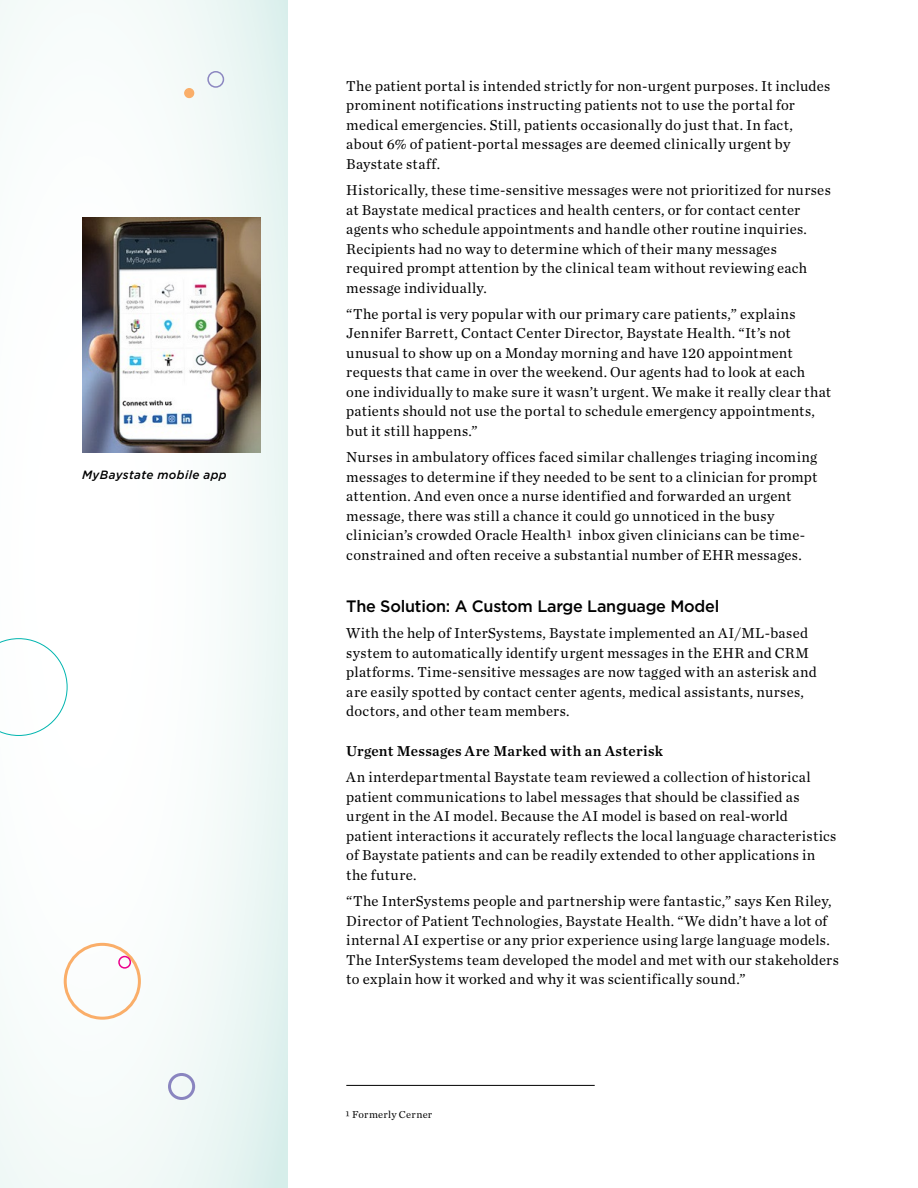
<style>
.page{position:relative;width:918px;height:1188px;background:#fff}
.page>*{position:absolute;margin:0;border:0;box-sizing:border-box;transform-origin:0 0}
.t1{font:500 16.5px "Gotham";letter-spacing:-.015em;color:#000}
.t2{font:15px/19.5px "Chronicle Text G1";letter-spacing:.02em;color:#000}
.t3{font:15px "Chronicle Text G1 Semi";letter-spacing:.02em;color:#000}
.t4{font:italic 500 12px "Gotham";letter-spacing:.03em;color:#000}
.t5{font:10.5px "Chronicle Text G1";letter-spacing:.02em;color:#000}
</style>
<div class="page">
<div style="left:0;top:0;width:288px;height:1188px;background:linear-gradient(to right,#fff,#ecf7f5)"></div>
<div style="left:168px;top:1073px;width:27px;height:27px;border:3px solid #8a85c0;border-radius:50%"></div>
<div style="left:207px;top:71px;width:17px;height:17px;border:2px solid #8c87c1;border-radius:50%"></div>
<div style="left:185px;top:89px;width:9px;height:9px;background:#faae69;border-radius:50%"></div>
<div style="left:184px;top:88px;width:10px;height:10px;border:1px solid #faae69;border-radius:50%"></div>
<div style="left:64px;top:943px;width:77px;height:77px;border:3px solid #faae69;border-radius:50%"></div>
<div style="left:118px;top:956px;width:13px;height:13px;border:2px solid #ec008c;border-radius:50%"></div>
<svg style="left:0;top:638px;width:68px;height:98px"></svg>
<hr style="left:346px;top:1085px;width:249px;height:1px;background:#000">
<img style="left:82px;top:217px;width:179px;height:236px">
<p class="t4" style="left:82px;top:467px;width:146px">MyBaystate mobile app</p>
<p class="t2" style="left:346px;top:75px;width:485px">The patient portal is intended strictly for non-urgent purposes. It includes prominent notifications instructing patients not to use the portal for medical emergencies. Still, patients occasionally do just that. In fact, about 6% of patient-portal messages are deemed clinically urgent by Baystate staff.</p>
<p class="t2" style="left:346px;top:180px;width:486px">Historically, these time-sensitive messages were not prioritized for nurses at Baystate medical practices and health centers, or for contact center agents who schedule appointments and handle other routine inquiries.<br>Recipients had no way to determine which of their many messages required prompt attention by the clinical team without reviewing each message individually.</p>
<p class="t2" style="left:346px;top:303px;width:486px">“The portal is very popular with our primary care patients,” explains Jennifer Barrett, Contact Center Director, Baystate Health. “It’s not unusual to show up on a Monday morning and have 120 appointment requests that came in over the weekend. Our agents had to look at each one individually to make sure it wasn’t urgent. We make it really clear that patients should not use the portal to schedule emergency appointments, but it still happens.”</p>
<p class="t2" style="left:346px;top:447px;width:473px">Nurses in ambulatory offices faced similar challenges triaging incoming messages to determine if they needed to be sent to a clinician for prompt attention. And even once a nurse identified and forwarded an urgent message, there was still a chance it could go unnoticed in the busy clinician’s crowded Oracle Health1 inbox given clinicians can be time&shy;constrained and often receive a substantial number of EHR messages.</p>
<p class="t1" style="left:346px;top:596px;width:375px">The Solution: A Custom Large Language Model</p>
<p class="t2" style="left:346px;top:623px;width:472px">With the help of InterSystems, Baystate implemented an AI/ML-based system to automatically identify urgent messages in the EHR and CRM platforms. Time-sensitive messages are now tagged with an asterisk and are easily spotted by contact center agents, medical assistants, nurses, doctors, and other team members.</p>
<p class="t3" style="left:346px;top:739px;width:318px">Urgent Messages Are Marked with an Asterisk</p>
<p class="t2" style="left:346px;top:767px;width:492px">An interdepartmental Baystate team reviewed a collection of historical patient communications to label messages that should be classified as urgent in the AI model. Because the AI model is based on real-world patient interactions it accurately reflects the local language characteristics of Baystate patients and can be readily extended to other applications in the future.</p>
<p class="t2" style="left:346px;top:891px;width:494px">“The InterSystems people and partnership were fantastic,” says Ken Riley, Director of Patient Technologies, Baystate Health. “We didn’t have a lot of internal AI expertise or any prior experience using large language models.<br>The InterSystems team developed the model and met with our stakeholders to explain how it worked and why it was scientifically sound.”</p>
<p class="t5" style="left:346px;top:1106px;width:88px">1 Formerly Cerner</p>
</div>
